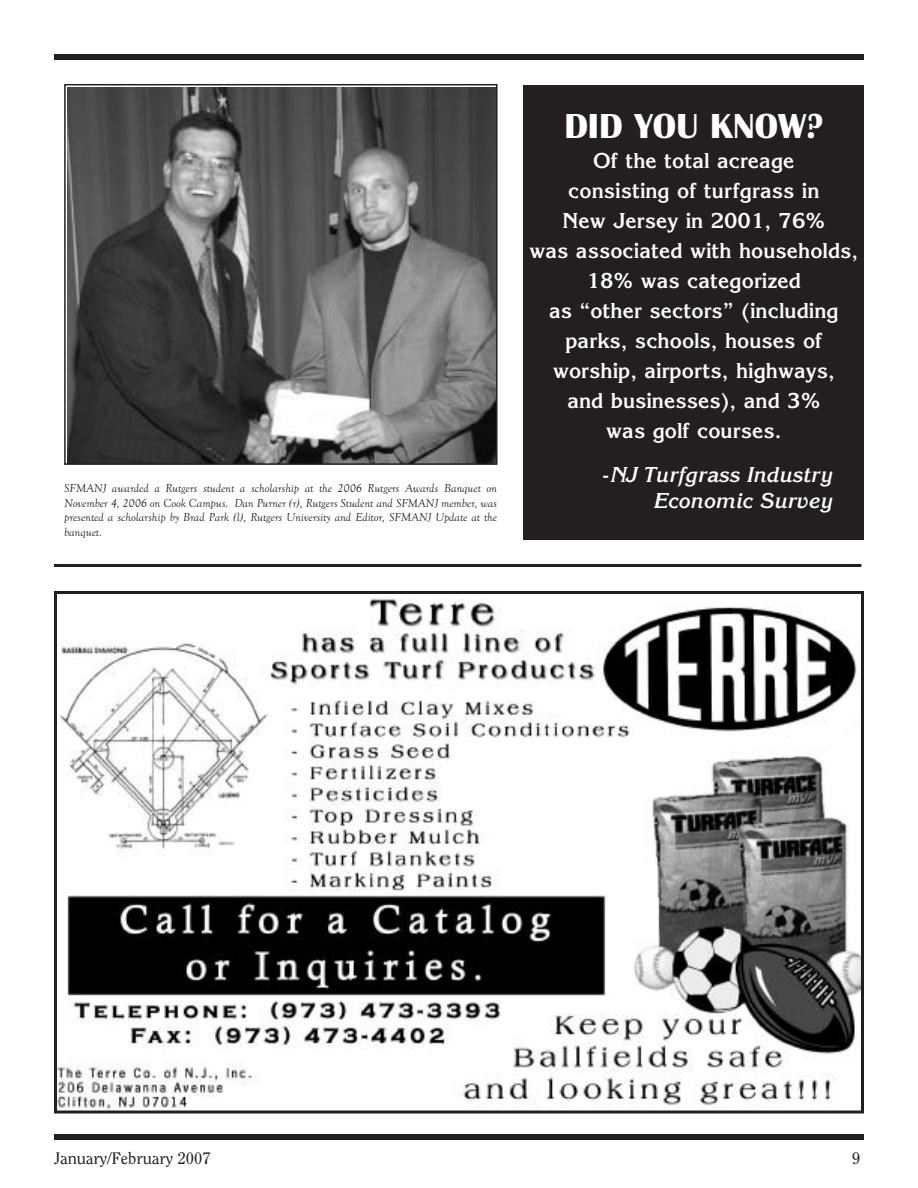
<style>
.page{position:relative;width:918px;height:1188px;background:#fff}
.page>*{position:absolute;margin:0;border:0;box-sizing:border-box;transform-origin:0 0}
.t1{font:700 36px "Britannic";color:#fff}
.t2{font:700 21px/30px "Korinna";color:#fff;text-align:center}
.t3{font:italic 700 21px/25.2px "Korinna";color:#fff;text-align:right}
.t4{font:16.5px "Clearface";color:#231f20}
.t5{font:italic 12px/14.4px "Goudy";color:#231f20;text-align:justify}
.s1{font-style:normal}
</style>
<div class="page">
<div style="left:54px;top:54px;width:810px;height:6px;background:#231f20"></div>
<div style="left:54px;top:1134px;width:810px;height:6px;background:#231f20"></div>
<img style="left:58px;top:598px;width:802px;height:511px">
<div style="left:54px;top:591px;width:810px;height:523px;border:3px solid #231f20"></div>
<div style="left:524px;top:86px;width:340px;height:454px;background:#231f20"></div>
<img style="left:67px;top:88px;width:427px;height:374px">
<div style="left:64px;top:84px;width:433px;height:381px;border:2px solid #231f20"></div>
<hr style="left:54px;top:564px;width:807px;height:3px;background:#231f20">
<p class="t5" style="left:64px;top:482px;width:434px">SFMANJ awarded a Rutgers student a scholarship at the 2006 Rutgers Awards Banquet on November 4, 2006 on Cook Campus. Dan Purner (r), Rutgers Student and SFMANJ member, was presented a scholarship by Brad Park (l), Rutgers University and Editor, SFMANJ Update at the banquet.</p>
<p class="t1" style="left:564px;top:104px;width:261px">DID YOU KNOW?</p>
<p class="t2" style="left:530px;top:145px;width:330px">Of the total acreage<br>consisting of turfgrass in<br>New Jersey in 2001, 76%<br>was associated with households,<br>18% was categorized<br>as “other sectors” (including parks, schools, houses of worship, airports, highways,<br>and businesses), and 3%<br>was golf courses.</p>
<p class="t3" style="left:602px;top:463px;width:232px"><span class="s1">-</span>NJ Turfgrass Industry<br>Economic Survey</p>
<p class="t4" style="left:54px;top:1152px;width:158px">January/February 2007</p>
<p class="t4" style="left:852px;top:1152px;width:10px">9</p>
</div>
